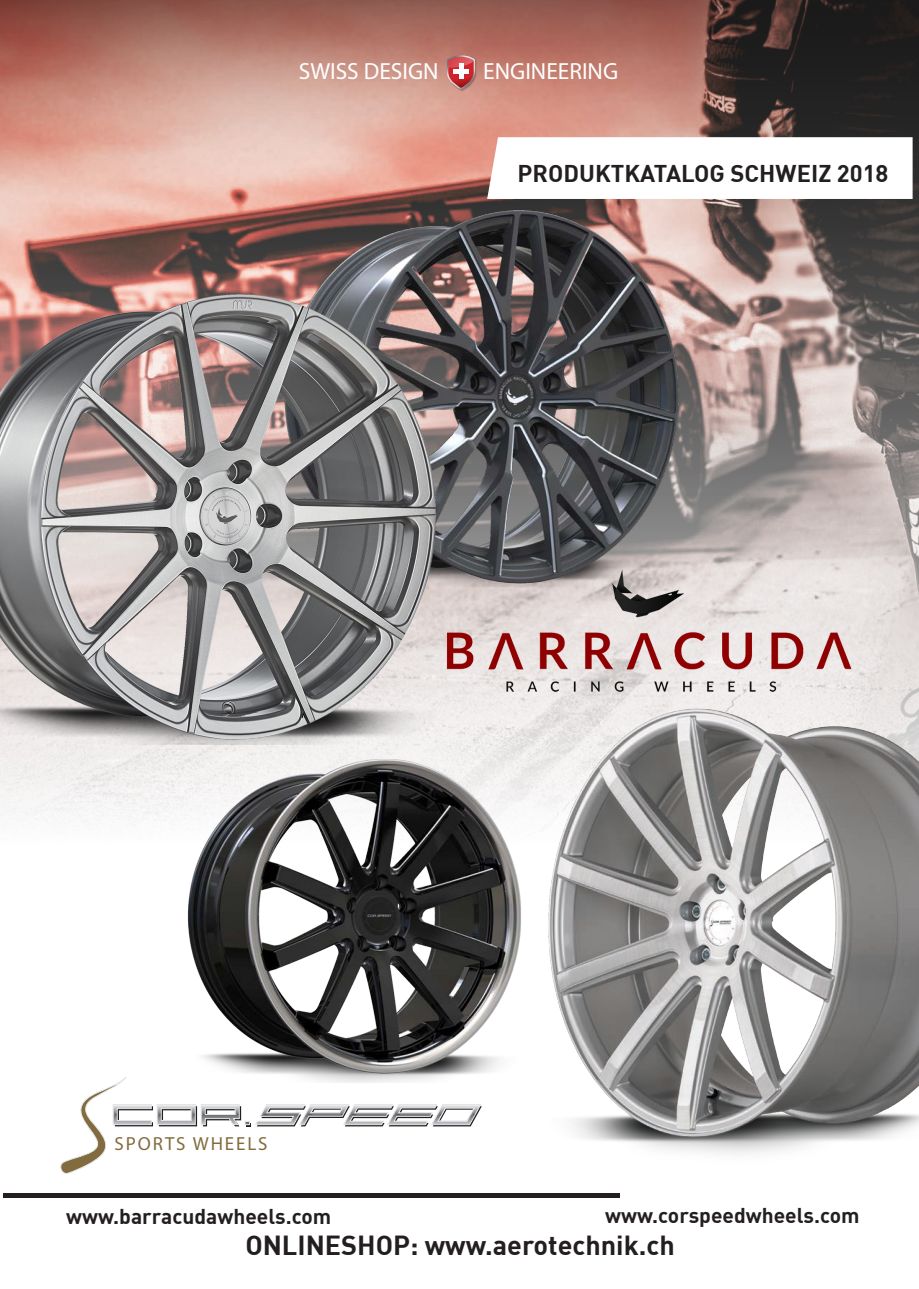
<style>
.page{position:relative;width:919px;height:1289px;background:#fff}
.page>*{position:absolute;margin:0;border:0;box-sizing:border-box;transform-origin:0 0}
.t1{font:700 27px "DIN";color:#231f20}
.t2{font:700 23.7px "DIN";color:#231f20}
.t3{font:23.4px "Myriad Pro";color:#fff}
.t4{font:700 21px "DIN";color:#231f20}
.t5{font:18.9px "Myriad Pro";letter-spacing:.1em;color:#826b3e}
</style>
<div class="page">
<img style="left:0;top:0;width:918px;height:820px">
<hr style="left:3px;top:1193px;width:617px;height:4px;background:#231f20">
<svg style="left:446px;top:55px;width:30px;height:36px"></svg>
<div style="left:458px;top:63px;width:5px;height:16px;background:#fff"></div>
<div style="left:453px;top:69px;width:15px;height:5px;background:#fff"></div>
<img style="left:241px;top:205px;width:485px;height:354px">
<svg style="left:487px;top:137px;width:431px;height:62px"></svg>
<img style="left:0;top:267px;width:453px;height:477px">
<img style="left:178px;top:756px;width:342px;height:317px">
<img style="left:520px;top:679px;width:398px;height:475px">
<img style="left:442px;top:559px;width:419px;height:142px">
<svg style="left:60px;top:1071px;width:422px;height:102px"></svg>
<p class="t3" style="left:299px;top:57px;width:141px">SWISS DESIGN</p>
<p class="t3" style="left:483px;top:57px;width:136px">ENGINEERING</p>
<p class="t2" style="left:517px;top:157px;width:372px">PRODUKTKATALOG SCHWEIZ 2018</p>
<p class="t5" style="left:115px;top:1131px;width:154px">SPORTS WHEELS</p>
<p class="t4" style="left:605px;top:1201px;width:256px">www.corspeedwheels.com</p>
<p class="t4" style="left:66px;top:1202px;width:266px">www.barracudawheels.com</p>
<p class="t1" style="left:245px;top:1227px;width:431px">ONLINESHOP: www.aerotechnik.ch</p>
</div>
